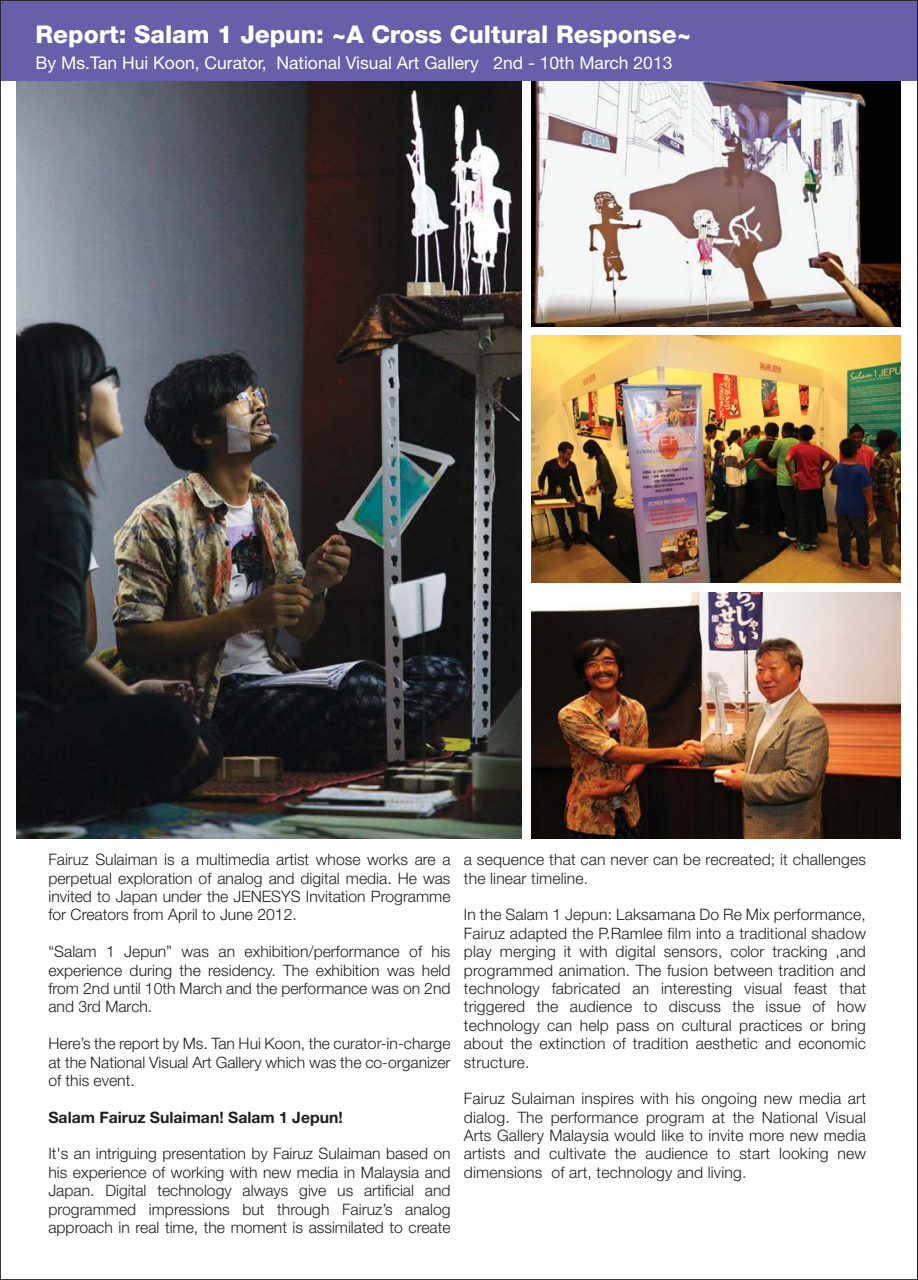
<style>
.page{position:relative;width:918px;height:1280px;background:#fff}
.page>*{position:absolute;margin:0;border:0;box-sizing:border-box;transform-origin:0 0}
.t1{font:800 24.5px "Helvetica Neue";color:#fff}
.t2{font:17.5px "Helvetica Neue";color:#fff}
.t3{font:300 15.75px/18.4px "Helvetica Neue";color:#231f20;text-align:justify}
.t4{font:700 15.75px "Helvetica Neue";color:#231f20}
</style>
<div class="page">
<img style="left:0;top:0;width:917px;height:1280px">
<svg style="left:917px;top:0;width:1px;height:1280px"></svg>
<p class="t1" style="left:36px;top:26px;width:657px">Report: Salam 1 Jepun: ~A Cross Cultural Response~</p>
<p class="t2" style="left:36px;top:57px;width:638px">By Ms.Tan Hui Koon, Curator, National Visual Art Gallery 2nd - 10th March 2013</p>
<p class="t3" style="left:48px;top:852px;width:404px">Fairuz Sulaiman is a multimedia artist whose works are a perpetual exploration of analog and digital media. He was invited to Japan under the JENESYS Invitation Programme for Creators from April to June 2012.</p>
<p class="t3" style="left:48px;top:944px;width:404px">“Salam 1 Jepun” was an exhibition/performance of his experience during the residency. The exhibition was held from 2nd until 10th March and the performance was on 2nd and 3rd March.</p>
<p class="t3" style="left:48px;top:1036px;width:404px">Here’s the report by Ms. Tan Hui Koon, the curator-in-charge at the National Visual Art Gallery which was the co-organizer of this event.</p>
<p class="t4" style="left:48px;top:1111px;width:296px">Salam Fairuz Sulaiman! Salam 1 Jepun!</p>
<p class="t3" style="left:48px;top:1146px;width:404px">It's an intriguing presentation by Fairuz Sulaiman based on his experience of working with new media in Malaysia and Japan. Digital technology always give us artificial and programmed impressions but through Fairuz’s analog approach in real time, the moment is assimilated to create</p>
<p class="t3" style="left:464px;top:852px;width:404px">a sequence that can never can be recreated; it challenges the linear timeline.</p>
<p class="t3" style="left:464px;top:907px;width:404px">In the Salam 1 Jepun: Laksamana Do Re Mix performance, Fairuz adapted the P.Ramlee film into a traditional shadow play merging it with digital sensors, color tracking ,and programmed animation. The fusion between tradition and technology fabricated an interesting visual feast that triggered the audience to discuss the issue of how technology can help pass on cultural practices or bring about the extinction of tradition aesthetic and economic structure.</p>
<p class="t3" style="left:464px;top:1091px;width:404px">Fairuz Sulaiman inspires with his ongoing new media art dialog. The performance program at the National Visual Arts Gallery Malaysia would like to invite more new media artists and cultivate the audience to start looking new dimensions of art, technology and living.</p>
</div>
